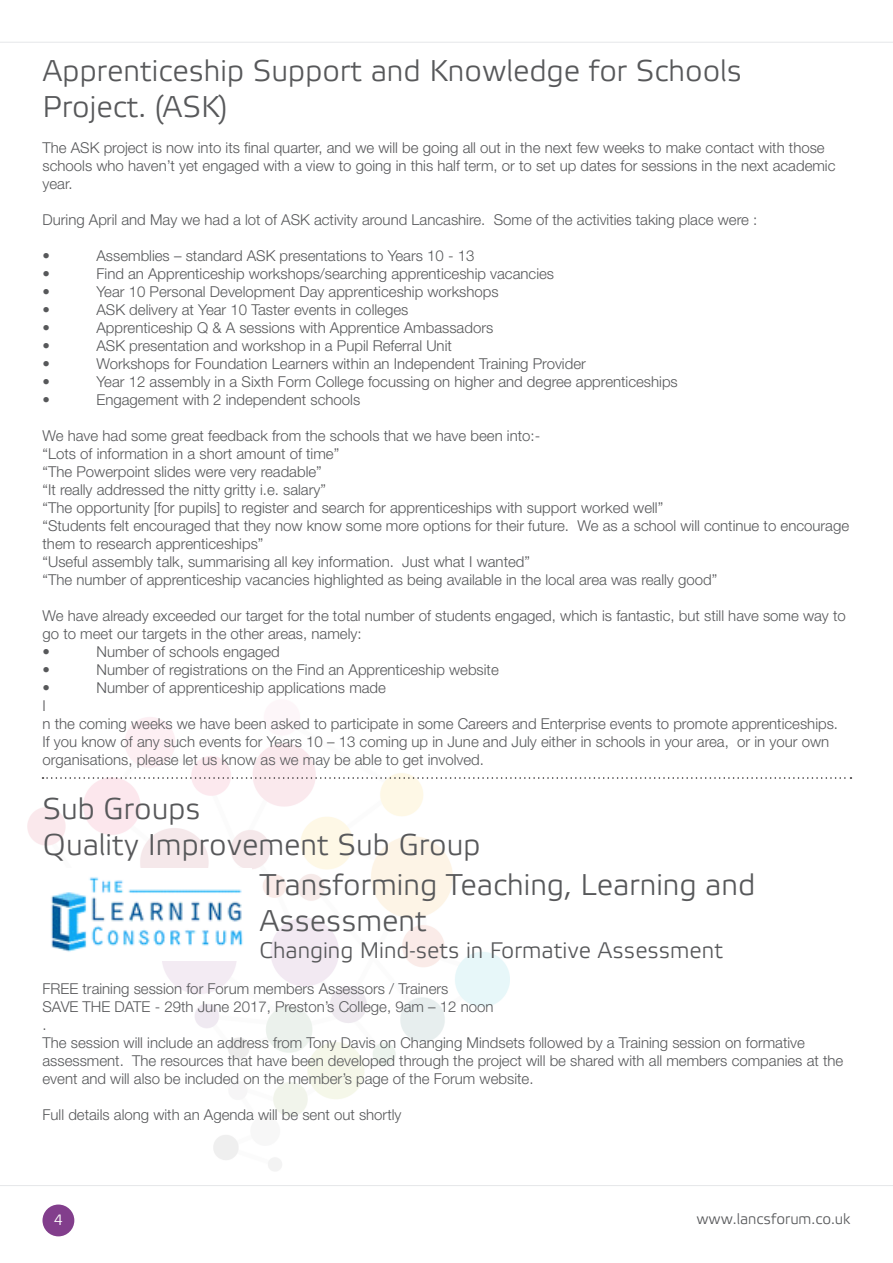
<style>
.page{position:relative;width:893px;height:1263px;background:#fff}
.page>*{position:absolute;margin:0;border:0;box-sizing:border-box;transform-origin:0 0}
.t1{font:30px/36px "Elektra Light Pro";color:#57585a}
.t2{font:22.5px "Elektra Light Pro";color:#57585a}
.t3{font:300 15px/18px "Helvetica Neue";color:#57585a}
.t4{font:15px "Elektra Light Pro";color:#57585a}
.t5{font:15px "Elektra Light Pro";color:#fff}
</style>
<div class="page">
<img style="left:28px;top:717px;width:482px;height:454px">
<hr style="left:0;top:42px;width:893px;height:1px;background:#e6e7e9">
<hr style="left:0;top:1185px;width:893px;height:1px;background:#e6e7e9">
<div style="left:42px;top:1204px;width:32px;height:32px;background:#823e8c;border-radius:50%"></div>
<svg style="left:43px;top:777px;width:808px;height:2px"></svg>
<img style="left:43px;top:868px;width:208px;height:92px">
<p class="t1" style="left:43px;top:54px;width:701px">Apprenticeship Support and Knowledge for Schools<br>Project. (ASK)</p>
<p class="t3" style="left:43px;top:139px;width:794px">The ASK project is now into its final quarter, and we will be going all out in the next few weeks to make contact with those schools who haven’t yet engaged with a view to going in this half term, or to set up dates for sessions in the next academic year.</p>
<p class="t3" style="left:43px;top:211px;width:716px">During April and May we had a lot of ASK activity around Lancashire. Some of the activities taking place were :</p>
<p class="t3" style="left:43px;top:247px;width:9px">•</p>
<p class="t3" style="left:97px;top:247px;width:379px">Assemblies – standard ASK presentations to Years 10 - 13</p>
<p class="t3" style="left:43px;top:265px;width:9px">•</p>
<p class="t3" style="left:97px;top:265px;width:459px">Find an Apprenticeship workshops/searching apprenticeship vacancies</p>
<p class="t3" style="left:43px;top:283px;width:9px">•</p>
<p class="t3" style="left:97px;top:283px;width:404px">Year 10 Personal Development Day apprenticeship workshops</p>
<p class="t3" style="left:43px;top:301px;width:9px">•</p>
<p class="t3" style="left:97px;top:301px;width:313px">ASK delivery at Year 10 Taster events in colleges</p>
<p class="t3" style="left:43px;top:319px;width:9px">•</p>
<p class="t3" style="left:97px;top:319px;width:398px">Apprenticeship Q &amp; A sessions with Apprentice Ambassadors</p>
<p class="t3" style="left:43px;top:337px;width:9px">•</p>
<p class="t3" style="left:97px;top:337px;width:357px">ASK presentation and workshop in a Pupil Referral Unit</p>
<p class="t3" style="left:43px;top:355px;width:9px">•</p>
<p class="t3" style="left:97px;top:355px;width:491px">Workshops for Foundation Learners within an Independent Training Provider</p>
<p class="t3" style="left:43px;top:373px;width:9px">•</p>
<p class="t3" style="left:97px;top:373px;width:583px">Year 12 assembly in a Sixth Form College focussing on higher and degree apprenticeships</p>
<p class="t3" style="left:43px;top:391px;width:9px">•</p>
<p class="t3" style="left:97px;top:391px;width:265px">Engagement with 2 independent schools</p>
<p class="t3" style="left:43px;top:427px;width:499px">We have had some great feedback from the schools that we have been into:-</p>
<p class="t3" style="left:43px;top:445px;width:298px">“Lots of information in a short amount of time”</p>
<p class="t3" style="left:43px;top:463px;width:281px">“The Powerpoint slides were very readable”</p>
<p class="t3" style="left:43px;top:481px;width:285px">“It really addressed the nitty gritty i.e. salary”</p>
<p class="t3" style="left:43px;top:499px;width:622px">“The opportunity [for pupils] to register and search for apprenticeships with support worked well”</p>
<p class="t3" style="left:43px;top:517px;width:808px">“Students felt encouraged that they now know some more options for their future. We as a school will continue to encourage them to research apprenticeships”</p>
<p class="t3" style="left:43px;top:553px;width:489px">“Useful assembly talk, summarising all key information. Just what I wanted”</p>
<p class="t3" style="left:43px;top:571px;width:676px">“The number of apprenticeship vacancies highlighted as being available in the local area was really good”</p>
<p class="t3" style="left:43px;top:607px;width:805px">We have already exceeded our target for the total number of students engaged, which is fantastic, but still have some way to go to meet our targets in the other areas, namely:</p>
<p class="t3" style="left:43px;top:643px;width:9px">•</p>
<p class="t3" style="left:97px;top:643px;width:185px">Number of schools engaged</p>
<p class="t3" style="left:43px;top:661px;width:9px">•</p>
<p class="t3" style="left:97px;top:661px;width:404px">Number of registrations on the Find an Apprenticeship website</p>
<p class="t3" style="left:43px;top:679px;width:9px">•</p>
<p class="t3" style="left:97px;top:679px;width:291px">Number of apprenticeship applications made</p>
<p class="t3" style="left:43px;top:697px;width:5px">I</p>
<p class="t3" style="left:43px;top:715px;width:797px">n the coming weeks we have been asked to participate in some Careers and Enterprise events to promote apprenticeships.<br>If you know of any such events for Years 10 – 13 coming up in June and July either in schools in your area, or in your own organisations, please let us know as we may be able to get involved.</p>
<p class="t1" style="left:43px;top:791px;width:160px">Sub Groups</p>
<p class="t1" style="left:43px;top:827px;width:440px">Quality Improvement Sub Group</p>
<p class="t1" style="left:260px;top:868px;width:497px">Transforming Teaching, Learning and<br>Assessment</p>
<p class="t2" style="left:260px;top:939px;width:465px">Changing Mind-sets in Formative Assessment</p>
<p class="t3" style="left:43px;top:980px;width:407px">FREE training session for Forum members Assessors / Trainers</p>
<p class="t3" style="left:43px;top:998px;width:452px">SAVE THE DATE - 29th June 2017, Preston’s College, 9am – 12 noon</p>
<p class="t3" style="left:43px;top:1016px;width:6px">.</p>
<p class="t3" style="left:43px;top:1034px;width:802px">The session will include an address from Tony Davis on Changing Mindsets followed by a Training session on formative assessment. The resources that have been developed through the project will be shared with all members companies at the event and will also be included on the member’s page of the Forum website.</p>
<p class="t3" style="left:43px;top:1106px;width:360px">Full details along with an Agenda will be sent out shortly</p>
<p class="t5" style="left:54px;top:1211px;width:11px">4</p>
<p class="t4" style="left:696px;top:1211px;width:156px">www.lancsforum.co.uk</p>
</div>
